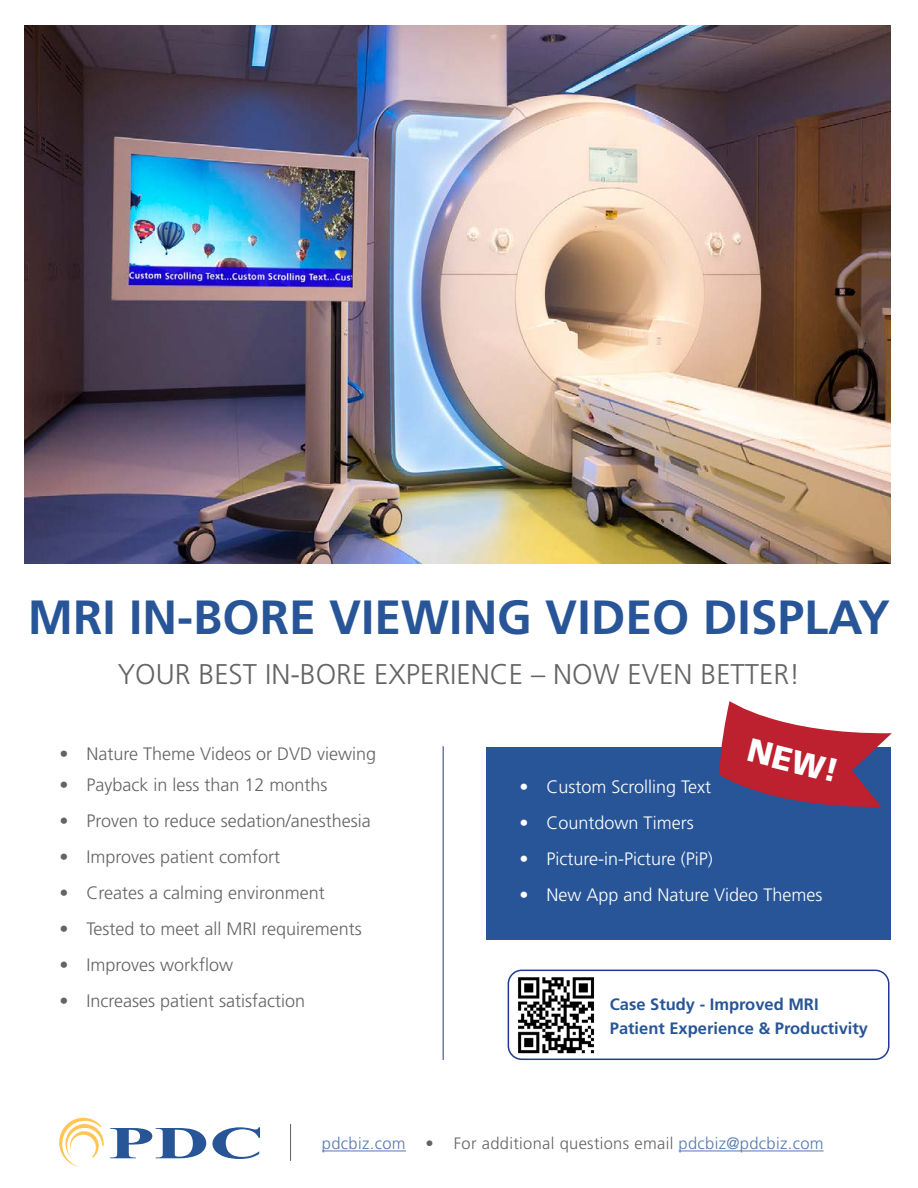
<style>
.page{position:relative;width:918px;height:1188px;background:#fff}
.page>*{position:absolute;margin:0;border:0;box-sizing:border-box;transform-origin:0 0}
.t1{font:700 48px "Frutiger LT Std";color:#285597}
.t2{font:900 33px "Frutiger";color:#fff}
.t3{font:300 28.5px "Frutiger LT Std";color:#636466}
.t4{font:300 18px "Frutiger";color:#636466}
.t5{font:300 18px "Frutiger";color:#fff}
.t6{font:300 16.5px "Frutiger";letter-spacing:.02em;color:#636466}
.t7{font:700 16.5px/24px "Frutiger LT Std";color:#285597}
.s1{color:#5879b0}
</style>
<div class="page">
<img style="left:25px;top:26px;width:866px;height:537px">
<div style="left:486px;top:747px;width:405px;height:193px;background:#285597"></div>
<hr style="left:443px;top:746px;width:1px;height:314px;background:#1f3b90">
<svg style="left:719px;top:701px;width:173px;height:106px"></svg>
<img style="left:518px;top:977px;width:77px;height:77px">
<div style="left:508px;top:970px;width:381px;height:90px;border:2px solid #1f3b90;border-radius:14px"></div>
<svg style="left:110px;top:1128px;width:96px;height:30px"></svg>
<svg style="left:212px;top:1127px;width:48px;height:32px"></svg>
<svg style="left:59px;top:1118px;width:45px;height:49px"></svg>
<hr style="left:290px;top:1124px;width:1px;height:37px;background:#636466">
<hr style="left:322px;top:1151px;width:84px;height:1px;background:#5879b0">
<hr style="left:679px;top:1151px;width:145px;height:1px;background:#5879b0">
<h1 class="t1" style="left:28px;top:589px;width:864px">MRI IN-BORE VIEWING VIDEO DISPLAY</h1>
<h3 class="t3" style="left:118px;top:659px;width:684px">YOUR BEST IN-BORE EXPERIENCE – NOW EVEN BETTER!</h3>
<p class="t4" style="left:59px;top:743px;width:318px">• Nature Theme Videos or DVD viewing</p>
<p class="t4" style="left:59px;top:775px;width:270px">• Payback in less than 12 months</p>
<p class="t4" style="left:59px;top:811px;width:313px">• Proven to reduce sedation/anesthesia</p>
<p class="t4" style="left:59px;top:847px;width:222px">• Improves patient comfort</p>
<p class="t4" style="left:59px;top:883px;width:267px">• Creates a calming environment</p>
<p class="t4" style="left:59px;top:919px;width:304px">• Tested to meet all MRI requirements</p>
<p class="t4" style="left:59px;top:955px;width:175px">• Improves workflow</p>
<p class="t4" style="left:59px;top:991px;width:247px">• Increases patient satisfaction</p>
<h2 class="t2" style="left:753px;top:730px;width:95px;rotate:14deg">NEW!</h2>
<p class="t5" style="left:519px;top:776px;width:193px">• Custom Scrolling Text</p>
<p class="t5" style="left:519px;top:812px;width:176px">• Countdown Timers</p>
<p class="t5" style="left:519px;top:848px;width:195px">• Picture-in-Picture (PiP)</p>
<p class="t5" style="left:519px;top:884px;width:304px">• New App and Nature Video Themes</p>
<p class="t7" style="left:610px;top:992px;width:260px">Case Study - Improved MRI<br>Patient Experience &amp; Productivity</p>
<p class="t6" style="left:322px;top:1134px;width:503px"><span class="s1">pdcbiz.com</span> • For additional questions email <span class="s1">pdcbiz@pdcbiz.com</span></p>
</div>
